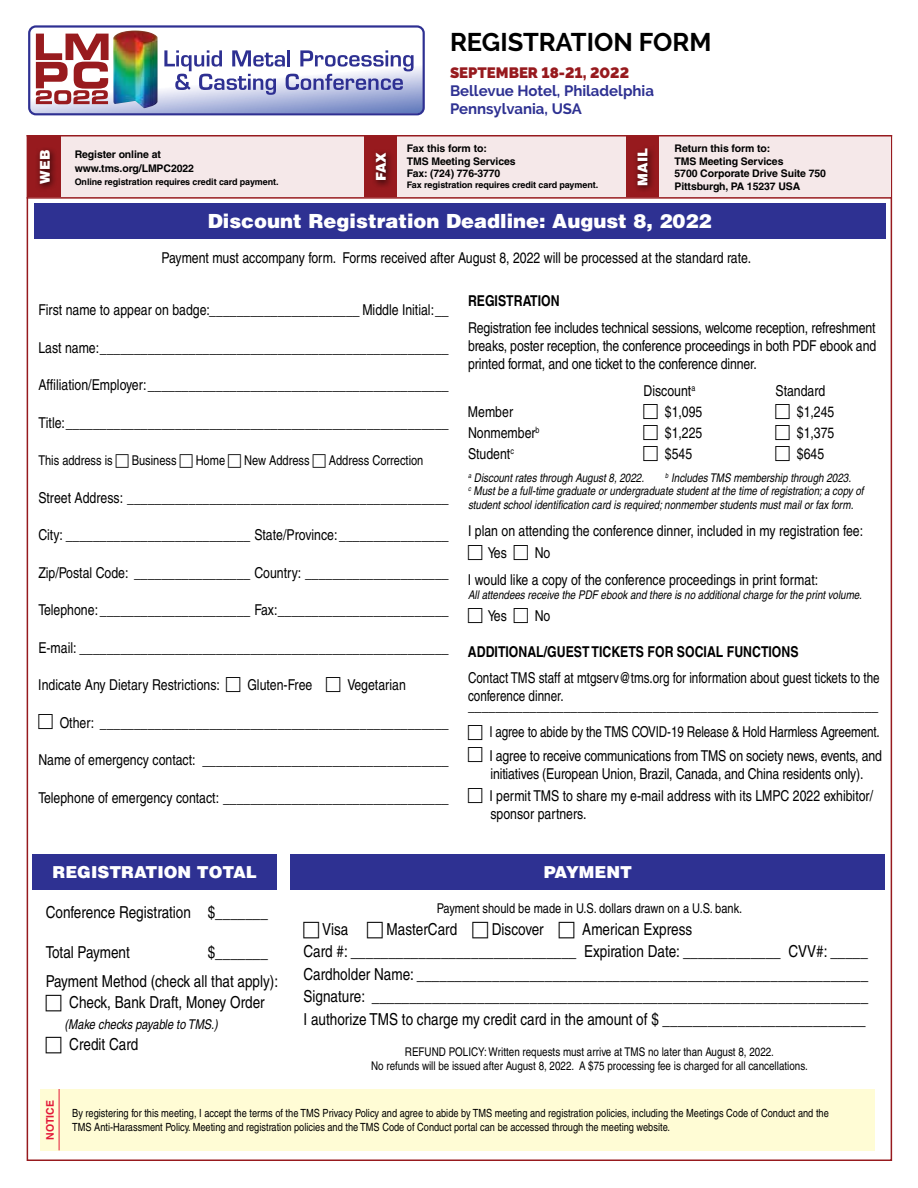
<style>
.page{position:relative;width:918px;height:1188px;background:#fff}
.page>*{position:absolute;margin:0;border:0;box-sizing:border-box;transform-origin:0 0}
.t1{font:700 25.5px "Raleway";color:#000}
.t2{font:900 19.5px "Helvetica";color:#fff}
.t3{font:condensed 16.5px/22.5px "Helvetica";color:#000}
.t4{font:900 16.5px "Helvetica";color:#fff}
.t5{font:condensed 15px/18px "Helvetica";color:#000}
.t6{font:condensed 15px/18px "Helvetica";color:#000;scale:.95 1}
.t7{font:700 condensed 15px "Helvetica";color:#000}
.t8{font:700 15px/18px "Raleway";color:#2e3192}
.t9{font:900 15px "Raleway";color:#971a1e}
.t10{font:condensed 13.5px "Helvetica";color:#000}
.t11{font:italic condensed 13.5px "Helvetica";color:#000}
.t12{font:900 13.5px "Helvetica";color:#fff}
.t13{font:italic condensed 12px/13.5px "Helvetica";color:#000}
.t14{font:condensed 12px/14.4px "Helvetica";color:#000;text-align:center}
.t15{font:condensed 11.25px/13.5px "Helvetica";color:#000}
.t16{font:700 10.5px/12.6px "Helvetica";letter-spacing:-.01em;color:#000}
.t17{font:700 10.5px "Helvetica";color:#e31837}
.t18{font:700 9px "Helvetica";letter-spacing:-.01em;color:#000}
</style>
<div class="page">
<div style="left:28px;top:136px;width:863px;height:61px;background:#f5e8e9"></div>
<div style="left:28px;top:136px;width:33px;height:61px;background:#971a1e"></div>
<div style="left:364px;top:136px;width:33px;height:61px;background:#971a1e"></div>
<div style="left:626px;top:136px;width:33px;height:61px;background:#971a1e"></div>
<hr style="left:27px;top:135px;width:865px;height:1px;background:#971a1e">
<hr style="left:27px;top:197px;width:864px;height:2px;background:#971a1e">
<div style="left:371px;top:148px;width:23px;height:41px;background:#000;opacity:.75"></div>
<div style="left:633px;top:144px;width:23px;height:49px;background:#000;opacity:.75"></div>
<div style="left:35px;top:146px;width:23px;height:46px;background:#000;opacity:.75"></div>
<div style="left:34px;top:203px;width:851px;height:36px;background:#2e3192"></div>
<div style="left:32px;top:854px;width:245px;height:36px;background:#2e3192"></div>
<div style="left:291px;top:854px;width:594px;height:36px;background:#2e3192"></div>
<div style="left:41px;top:1089px;width:834px;height:61px;background:#fffcd5"></div>
<hr style="left:59px;top:1089px;width:1px;height:61px;background:#e31837">
<div style="left:28px;top:25px;width:397px;height:90px;border:2px solid #2e3092;border-radius:7px"></div>
<svg style="left:29px;top:26px;width:395px;height:88px"></svg>
<h1 class="t1" style="left:450px;top:27px;width:263px">REGISTRATION FORM</h1>
<p class="t9" style="left:450px;top:64px;width:181px">SEPTEMBER 18-21, 2022</p>
<p class="t8" style="left:450px;top:81px;width:206px">Bellevue Hotel, Philadelphia<br>Pennsylvania, USA</p>
<p class="t16" style="left:407px;top:142px;width:110px">Fax this form to:<br>TMS Meeting Services<br>Fax: (724) 776-3770</p>
<p class="t18" style="left:407px;top:179px;width:193px">Fax registration requires credit card payment.</p>
<p class="t16" style="left:675px;top:142px;width:153px">Return this form to:<br>TMS Meeting Services<br>5700 Corporate Drive Suite 750<br>Pittsburgh, PA 15237 USA</p>
<p class="t12" style="left:36px;top:184px;width:35px;rotate:-90deg">WEB</p>
<p class="t12" style="left:372px;top:181px;width:31px;rotate:-90deg">FAX</p>
<p class="t12" style="left:634px;top:186px;width:39px;rotate:-90deg">MAIL</p>
<p class="t16" style="left:75px;top:148px;width:121px;line-height:13.5px">Register online at www.tms.org/LMPC2022</p>
<p class="t18" style="left:75px;top:176px;width:205px">Online registration requires credit card payment.</p>
<h2 class="t2" style="left:208px;top:208px;width:505px">Discount Registration Deadline: August 8, 2022</h2>
<p class="t5" style="left:162px;top:249px;width:591px">Payment must accompany form. Forms received after August 8, 2022 will be processed at the standard rate.</p>
<p class="t5" style="left:38px;top:301px;width:412px">First name to appear on badge:______________________ Middle Initial:__</p>
<p class="t5" style="left:38px;top:339px;width:412px">Last name:___________________________________________________</p>
<p class="t5" style="left:38px;top:376px;width:412px">Affiliation/Employer:____________________________________________</p>
<p class="t5" style="left:38px;top:414px;width:412px">Title:________________________________________________________</p>
<p class="t10" style="left:38px;top:453px;width:76px">This address is</p>
<p class="t10" style="left:132px;top:453px;width:46px">Business</p>
<p class="t10" style="left:196px;top:453px;width:31px">Home</p>
<p class="t10" style="left:244px;top:453px;width:67px">New Address</p>
<p class="t10" style="left:329px;top:453px;width:96px">Address Correction</p>
<p class="t5" style="left:38px;top:489px;width:412px">Street Address: _______________________________________________</p>
<p class="t5" style="left:38px;top:526px;width:412px">City: ___________________________ State/Province: ________________</p>
<p class="t5" style="left:38px;top:564px;width:412px">Zip/Postal Code: _________________ Country: _____________________</p>
<p class="t5" style="left:38px;top:601px;width:412px">Telephone: ______________________ Fax:_________________________</p>
<p class="t5" style="left:38px;top:639px;width:412px">E-mail: ______________________________________________________</p>
<p class="t5" style="left:38px;top:676px;width:183px">Indicate Any Dietary Restrictions:</p>
<p class="t5" style="left:247px;top:676px;width:66px">Gluten-Free</p>
<p class="t5" style="left:347px;top:676px;width:60px">Vegetarian</p>
<p class="t5" style="left:60px;top:714px;width:391px">Other: ___________________________________________________</p>
<p class="t5" style="left:38px;top:751px;width:412px">Name of emergency contact: ____________________________________</p>
<p class="t5" style="left:38px;top:789px;width:412px">Telephone of emergency contact: _________________________________</p>
<p class="t7" style="left:468px;top:292px;width:93px">REGISTRATION</p>
<p class="t5" style="left:468px;top:319px;width:410px;text-align:justify">Registration fee includes technical sessions, welcome reception, refreshment breaks, poster reception, the conference proceedings in both PDF ebook and printed format, and one ticket to the conference dinner.</p>
<p class="t5" style="left:644px;top:382px;width:53px">Discount<sup>a</sup></p>
<p class="t5" style="left:775px;top:382px;width:51px">Standard</p>
<p class="t5" style="left:468px;top:403px;width:47px">Member</p>
<p class="t5" style="left:665px;top:403px;width:39px">$1,095</p>
<p class="t5" style="left:797px;top:403px;width:39px">$1,245</p>
<p class="t5" style="left:468px;top:424px;width:73px">Nonmember<sup>b</sup></p>
<p class="t5" style="left:665px;top:424px;width:39px">$1,225</p>
<p class="t5" style="left:797px;top:424px;width:39px">$1,375</p>
<p class="t5" style="left:468px;top:445px;width:47px">Student<sup>c</sup></p>
<p class="t5" style="left:665px;top:445px;width:29px">$545</p>
<p class="t5" style="left:797px;top:445px;width:29px">$645</p>
<p class="t13" style="left:468px;top:471px;width:178px"><sup>a</sup> Discount rates through August 8, 2022.</p>
<p class="t13" style="left:468px;top:471px;width:397px;text-indent:197px"><sup>b</sup> Includes TMS membership through 2023.<br><sup>c</sup> Must be a full-time graduate or undergraduate student at the time of registration; a copy of student school identification card is required; nonmember students must mail or fax form.</p>
<p class="t5" style="left:488px;top:519px;width:377px;line-height:22.5px;text-indent:-20px">I plan on attending the conference dinner, included in my registration fee:<br>Yes</p>
<p class="t5" style="left:468px;top:540px;width:352px;line-height:27px;text-indent:67px">No<br>I would like a copy of the conference proceedings in print format:</p>
<p class="t13" style="left:468px;top:588px;width:395px">All attendees receive the PDF ebook and there is no additional charge for the print volume.</p>
<p class="t5" style="left:488px;top:607px;width:21px">Yes</p>
<p class="t5" style="left:535px;top:607px;width:17px">No</p>
<p class="t7" style="left:468px;top:643px;width:332px">ADDITIONAL/GUEST TICKETS FOR SOCIAL FUNCTIONS</p>
<p class="t6" style="left:468px;top:669px;width:435px">Contact TMS staff at mtgserv@tms.org for information about guest tickets to the conference dinner.</p>
<p class="t5" style="left:468px;top:693px;width:413px;line-height:25.5px;text-align:right">____________________________________________________________<br>I agree to abide by the TMS COVID-19 Release &amp; Hold Harmless Agreement.</p>
<p class="t5" style="left:489px;top:747px;width:394px">I agree to receive communications from TMS on society news, events, and initiatives (European Union, Brazil, Canada, and China residents only).</p>
<p class="t5" style="left:489px;top:787px;width:385px">I permit TMS to share my e-mail address with its LMPC 2022 exhibitor/ sponsor partners.</p>
<p class="t4" style="left:53px;top:862px;width:206px">REGISTRATION TOTAL</p>
<p class="t4" style="left:544px;top:862px;width:90px">PAYMENT</p>
<p class="t10" style="left:437px;top:900px;width:307px">Payment should be made in U.S. dollars drawn on a U.S. bank.</p>
<p class="t3" style="left:46px;top:900px;width:224px">Conference Registration $_______</p>
<p class="t3" style="left:46px;top:941px;width:86px">Total Payment</p>
<p class="t3" style="left:322px;top:918px;width:28px">Visa</p>
<p class="t3" style="left:387px;top:918px;width:72px">MasterCard</p>
<p class="t3" style="left:492px;top:918px;width:53px">Discover</p>
<p class="t3" style="left:303px;top:918px;width:566px;text-indent:279px">American Express<br>Card #: ______________________________ Expiration Date: _____________ CVV#: _____ Cardholder Name: ____________________________________________________________ Signature: __________________________________________________________________ I authorize TMS to charge my credit card in the amount of $ ___________________________</p>
<p class="t3" style="left:46px;top:938px;width:234px;line-height:28.5px;text-indent:162px">$_______<br>Payment Method (check all that apply):</p>
<p class="t3" style="left:69px;top:990px;width:197px">Check, Bank Draft, Money Order</p>
<p class="t11" style="left:65px;top:1016px;width:155px">(Make checks payable to TMS.)</p>
<p class="t3" style="left:69px;top:1032px;width:71px">Credit Card</p>
<p class="t14" style="left:371px;top:1044px;width:438px">REFUND POLICY: Written requests must arrive at TMS no later than August 8, 2022.<br>No refunds will be issued after August 8, 2022. A $75 processing fee is charged for all cancellations.</p>
<p class="t15" style="left:72px;top:1107px;width:758px">By registering for this meeting, I accept the terms of the TMS Privacy Policy and agree to abide by TMS meeting and registration policies, including the Meetings Code of Conduct and the<br>TMS Anti-Harassment Policy. Meeting and registration policies and the TMS Code of Conduct portal can be accessed through the meeting website.</p>
<p class="t17" style="left:44px;top:1140px;width:41px;rotate:-90deg">NOTICE</p>
</div>
